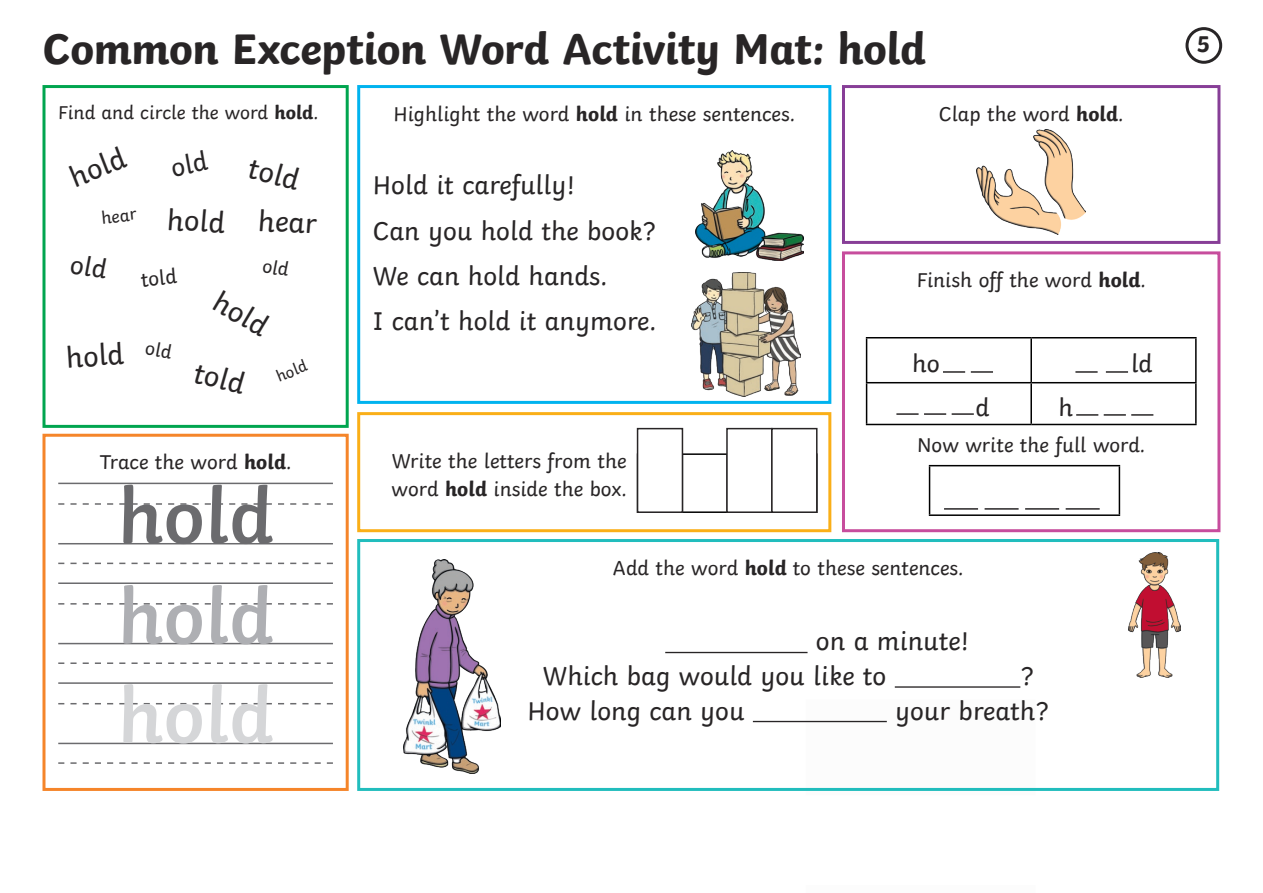
<style>
.page{position:relative;width:1263px;height:893px;background:#fff}
.page>*{position:absolute;margin:0;border:0;box-sizing:border-box;transform-origin:0 0}
.Underline{font:600 79.5px "Twinkl";color:#6b6b6e}
.Underline-2{font:600 79.5px "Twinkl";color:#aeafb3}
.Underline-3{font:600 79.5px "Twinkl";color:#d5d6d8}
.Heading{font:700 45px "Twinkl";letter-spacing:-.01em;color:#282526}
.Underline-4{font:30px "Twinkl";color:#282526}
.Body_Copy{font:27px/34.5px "Twinkl";color:#282526}
.Underline-5{font:25.5px "Twinkl";color:#282526}
.Mat_Number{font:700 24px "Twinkl";color:#282526}
.Body_Copy-2{font:21px/28.5px "Twinkl";color:#282526}
.Underline-6{font:21px "Twinkl";color:#282526}
.Body_Copy-3{font:19.5px "Twinkl";color:#282526}
.Underline-7{font:18px "Twinkl";color:#282526}
.Underline-8{font:16.5px "Twinkl";color:#282526}
.s1{font-weight:700}
</style>
<div class="page">
<div style="left:357px;top:85px;width:474px;height:319px;border:3px solid #00b3ef"></div>
<div style="left:42px;top:85px;width:307px;height:343px;border:3px solid #00a54f"></div>
<hr style="left:665px;top:652px;width:142px;height:1px;background:#282526">
<hr style="left:895px;top:686px;width:125px;height:2px;background:#282526">
<hr style="left:753px;top:721px;width:134px;height:1px;background:#282526">
<div style="left:357px;top:539px;width:862px;height:252px;border:3px solid #21bdbd"></div>
<div style="left:842px;top:85px;width:378px;height:159px;border:3px solid #873e97"></div>
<div style="left:842px;top:251px;width:378px;height:281px;border:3px solid #c74d9d"></div>
<div style="left:1185px;top:27px;width:37px;height:37px;border:3px solid #282526;border-radius:50%"></div>
<div style="left:357px;top:412px;width:474px;height:120px;border:3px solid #faaf18"></div>
<img style="left:977px;top:129px;width:109px;height:106px">
<div style="left:42px;top:434px;width:307px;height:357px;border:3px solid #f5852a"></div>
<hr style="left:58px;top:543px;width:275px;height:1px;background:#6b6b6e">
<svg style="left:58px;top:503px;width:275px;height:2px"></svg>
<hr style="left:58px;top:483px;width:275px;height:1px;background:#6b6b6e">
<svg style="left:58px;top:563px;width:275px;height:1px"></svg>
<hr style="left:58px;top:643px;width:275px;height:1px;background:#6b6b6e">
<svg style="left:58px;top:603px;width:275px;height:2px"></svg>
<hr style="left:58px;top:582px;width:275px;height:2px;background:#6b6b6e">
<svg style="left:58px;top:662px;width:275px;height:2px"></svg>
<hr style="left:58px;top:743px;width:275px;height:1px;background:#6b6b6e">
<svg style="left:58px;top:703px;width:275px;height:1px"></svg>
<hr style="left:58px;top:682px;width:275px;height:2px;background:#6b6b6e">
<svg style="left:58px;top:762px;width:275px;height:2px"></svg>
<hr style="left:682px;top:453px;width:45px;height:2px;background:#000">
<hr style="left:682px;top:511px;width:45px;height:2px;background:#000">
<hr style="left:866px;top:337px;width:165px;height:1px;background:#000">
<hr style="left:866px;top:338px;width:1px;height:44px;background:#000">
<hr style="left:1031px;top:337px;width:165px;height:1px;background:#000">
<hr style="left:1030px;top:338px;width:2px;height:44px;background:#000">
<hr style="left:1195px;top:338px;width:1px;height:44px;background:#000">
<hr style="left:866px;top:382px;width:165px;height:1px;background:#000">
<hr style="left:866px;top:383px;width:1px;height:41px;background:#000">
<hr style="left:1031px;top:382px;width:165px;height:1px;background:#000">
<hr style="left:1030px;top:383px;width:2px;height:41px;background:#000">
<hr style="left:1195px;top:383px;width:1px;height:41px;background:#000">
<hr style="left:866px;top:424px;width:165px;height:1px;background:#000">
<hr style="left:1031px;top:424px;width:165px;height:1px;background:#000">
<hr style="left:929px;top:465px;width:191px;height:1px;background:#000">
<hr style="left:929px;top:466px;width:1px;height:48px;background:#000">
<hr style="left:1119px;top:466px;width:1px;height:48px;background:#000">
<hr style="left:929px;top:514px;width:191px;height:2px;background:#000">
<img style="left:695px;top:151px;width:108px;height:109px">
<img style="left:692px;top:272px;width:108px;height:125px">
<img style="left:404px;top:560px;width:96px;height:214px">
<img style="left:1128px;top:553px;width:52px;height:124px">
<hr style="left:1076px;top:414px;width:22px;height:2px;background:#282526">
<hr style="left:1075px;top:371px;width:22px;height:2px;background:#282526">
<hr style="left:943px;top:371px;width:22px;height:2px;background:#282526">
<hr style="left:896px;top:413px;width:22px;height:2px;background:#282526">
<hr style="left:1104px;top:414px;width:22px;height:2px;background:#282526">
<hr style="left:1106px;top:371px;width:22px;height:2px;background:#282526">
<hr style="left:971px;top:371px;width:22px;height:2px;background:#282526">
<hr style="left:924px;top:413px;width:22px;height:2px;background:#282526">
<hr style="left:1131px;top:414px;width:22px;height:2px;background:#282526">
<hr style="left:952px;top:413px;width:22px;height:2px;background:#282526">
<hr style="left:944px;top:508px;width:34px;height:2px;background:#282526">
<hr style="left:984px;top:508px;width:34px;height:2px;background:#282526">
<hr style="left:1025px;top:508px;width:34px;height:2px;background:#282526">
<hr style="left:1066px;top:508px;width:34px;height:2px;background:#282526">
<div style="left:637px;top:428px;width:46px;height:85px;background:#fff;border:2px solid #282526"></div>
<div style="left:726px;top:428px;width:47px;height:85px;background:#fff;border:2px solid #282526"></div>
<div style="left:771px;top:428px;width:46px;height:85px;background:#fff;border:2px solid #282526"></div>
<p class="Heading" style="left:42px;top:12px;width:885px">Common Exception Word Activity Mat: hold</p>
<p class="Mat_Number" style="left:1196px;top:24px;width:16px">5</p>
<p class="Body_Copy-3" style="left:58px;top:98px;width:262px">Find and circle the word <span class="s1">hold</span>.</p>
<p class="Underline-4" style="left:62px;top:157px;width:59px;rotate:-23deg">hold</p>
<p class="Underline-7" style="left:100px;top:204px;width:37px;rotate:-7deg">hear</p>
<p class="Underline-4" style="left:255px;top:145px;width:53px;rotate:14deg">told</p>
<p class="Underline-4" style="left:168px;top:196px;width:59px;rotate:3deg">hold</p>
<p class="Underline-4" style="left:259px;top:197px;width:61px;rotate:3deg">hear</p>
<p class="Underline-4" style="left:64px;top:335px;width:59px;rotate:-5deg">hold</p>
<p class="Underline-6" style="left:139px;top:264px;width:38px;rotate:-7deg">told</p>
<p class="Underline-4" style="left:227px;top:279px;width:59px;rotate:29deg">hold</p>
<p class="Underline-4" style="left:200px;top:349px;width:53px;rotate:14deg">told</p>
<p class="Underline-8" style="left:272px;top:366px;width:33px;rotate:-23deg">hold</p>
<p class="Underline-6" style="left:100px;top:446px;width:193px">Trace the word <span class="s1">hold</span>.</p>
<p class="Underline" style="left:118px;top:453px;width:157px">hold</p>
<p class="Underline-2" style="left:118px;top:553px;width:157px">hold</p>
<p class="Underline-3" style="left:118px;top:653px;width:157px">hold</p>
<p class="Body_Copy-2" style="left:393px;top:98px;width:403px">Highlight the word <span class="s1">hold</span> in these sentences.</p>
<p class="Body_Copy" style="left:373px;top:166px;width:204px">Hold it carefully!</p>
<p class="Body_Copy" style="left:373px;top:211px;width:284px">Can you hold the book?</p>
<p class="Body_Copy" style="left:373px;top:256px;width:236px">We can hold hands.</p>
<p class="Body_Copy" style="left:373px;top:301px;width:285px">I can’t hold it anymore.</p>
<p class="Body_Copy-2" style="left:392px;top:445px;width:237px">Write the letters from the word <span class="s1">hold</span> inside the box.</p>
<p class="Underline-6" style="left:939px;top:98px;width:186px">Clap the word <span class="s1">hold</span>.</p>
<p class="Body_Copy-2" style="left:917px;top:264px;width:231px">Finish off the word <span class="s1">hold</span>.</p>
<p class="Underline-5" style="left:912px;top:344px;width:29px">ho</p>
<p class="Underline-5" style="left:1131px;top:344px;width:23px">ld</p>
<p class="Underline-5" style="left:975px;top:387px;width:16px">d</p>
<p class="Underline-5" style="left:1058px;top:387px;width:16px">h</p>
<p class="Body_Copy-2" style="left:917px;top:429px;width:230px">Now write the full word.</p>
<p class="Body_Copy-2" style="left:613px;top:552px;width:352px">Add the word <span class="s1">hold</span> to these sentences.</p>
<p class="Body_Copy" style="left:543px;top:622px;width:428px;text-indent:273px">on a minute!<br>Which bag would you like to</p>
<p class="Body_Copy" style="left:1020px;top:656px;width:15px">?</p>
<p class="Body_Copy" style="left:528px;top:691px;width:218px">How long can you</p>
<p class="Body_Copy" style="left:895px;top:691px;width:155px">your breath?</p>
</div>
